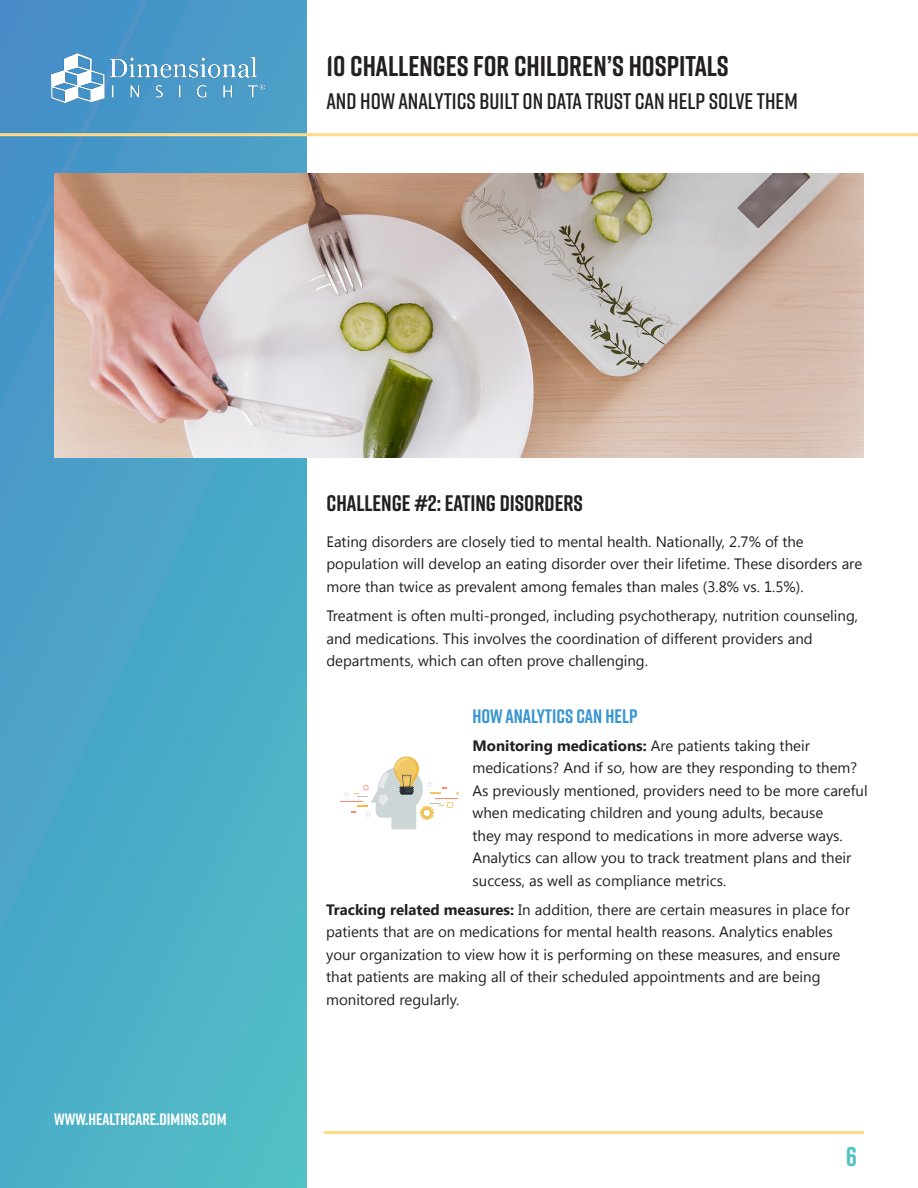
<style>
.page{position:relative;width:918px;height:1188px;background:#fff}
.page>*{position:absolute;margin:0;border:0;box-sizing:border-box;transform-origin:0 0}
.t1{font:700 28.5px "Rift";color:#231f20}
.t2{font:700 27px "Rift";color:#52c3c4}
.t3{font:600 22.5px "Rift";color:#231f20}
.t4{font:700 22.5px "Rift";color:#231f20}
.blue{font:700 19.5px "Rift";color:#3996d2}
.t5{font:700 16.5px "Rift";color:#fff}
.Body_1{font:15px/22.5px "Segoe UI";color:#231f20}
.s1{font-weight:700}
.s2{font-size:13.5px;color:#fff}
</style>
<div class="page">
<div style="left:0;top:0;width:306px;height:1188px;background:linear-gradient(to bottom,#468fc8,#4eb9c6)"></div>
<hr style="left:0;top:133px;width:918px;height:3px;background:#fedc87">
<hr style="left:324px;top:1131px;width:540px;height:3px;background:#fedc87">
<img style="left:54px;top:174px;width:810px;height:283px">
<svg style="left:340px;top:756px;width:119px;height:73px"></svg>
<img style="left:52px;top:54px;width:213px;height:49px">
<h1 class="t1" style="left:326px;top:45px;width:404px">10 CHALLENGES FOR CHILDREN’S HOSPITALS</h1>
<h3 class="t3" style="left:326px;top:85px;width:473px">AND HOW ANALYTICS BUILT ON DATA TRUST CAN HELP SOLVE THEM</h3>
<p class="t5" style="left:54px;top:1108px;width:174px">WWW.HEALTHCARE.DIMINS.COM</p>
<p class="t4" style="left:326px;top:487px;width:258px">CHALLENGE #2: EATING DISORDERS</p>
<p class="Body_1" style="left:326px;top:530px;width:537px">Eating disorders are closely tied to mental health. Nationally, 2.7% of the population will develop an eating disorder over their lifetime. These disorders are more than twice as prevalent among females than males (3.8% vs. 1.5%).</p>
<p class="Body_1" style="left:326px;top:604px;width:533px">Treatment is often multi-pronged, including psychotherapy, nutrition counseling, and medications. This involves the coordination of different providers and departments, which can often prove challenging.</p>
<p class="blue" style="left:472px;top:702px;width:166px">HOW ANALYTICS CAN HELP</p>
<p class="Body_1" style="left:472px;top:733px;width:397px"><span class="s1">Monitoring medications:</span> Are patients taking their medications? And if so, how are they responding to them?<br>As previously mentioned, providers need to be more careful when medicating children and young adults, because<br>they may respond to medications in more adverse ways.<br>Analytics can allow you to track treatment plans and their success, as well as compliance metrics.</p>
<p class="Body_1" style="left:326px;top:898px;width:525px"><span class="s1">Tracking related measures:</span> In addition, there are certain measures in place for patients that are on medications for mental health reasons. Analytics enables your organization to view how it is performing on these measures, and ensure that patients are making all of their scheduled appointments and are being monitored regularly.</p>
<h2 class="t2" style="left:846px;top:1137px;width:27px">6 <span class="s2">|</span></h2>
</div>
